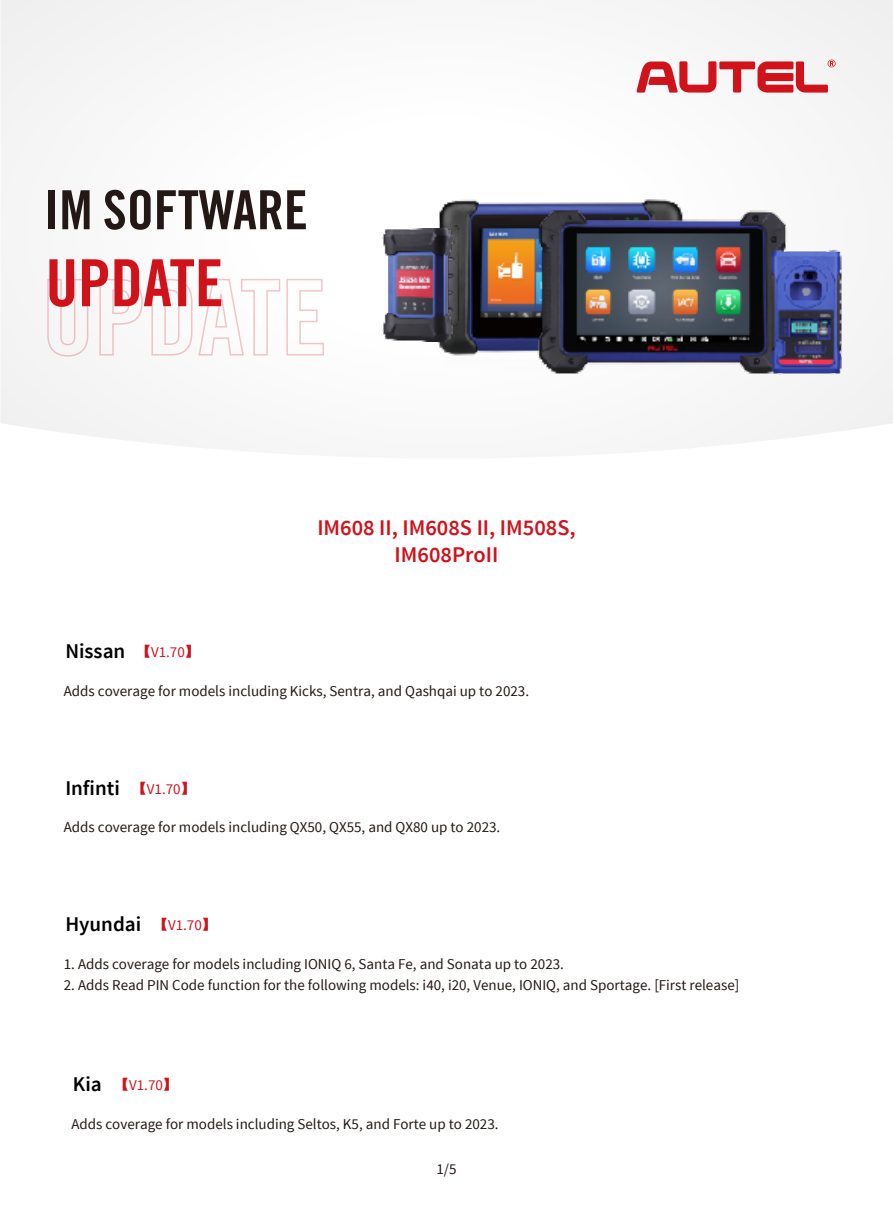
<style>
.page{position:relative;width:893px;height:1212px;background:#fff}
.page>*{position:absolute;margin:0;border:0;box-sizing:border-box;transform-origin:0 0}
.t1{font:64.95px "Trade Gothic LT Std Bd Cn 20";color:#d0121b}
.t2{font:54px "Trade Gothic LT Std Bd Cn 20";color:#231815}
.t3{font:600 22.35px/26.8px "Source Sans Pro";color:#d0121b;text-align:center}
.t4{font:600 21px "Source Sans Pro";color:#000}
.t5{font:15px "Source Sans Pro";color:#231815}
.t6{font:15px "Source Sans Pro";color:#d0121b}
.s1{font-family:"Adobe Song Std";font-weight:300;font-size:15px;color:#d0121b}
.s2{font-weight:400;font-size:15px;color:#d0121b}
.s3{font-weight:600;font-size:21px;color:#000}
.s4{font-family:"Adobe Song Std";font-weight:300}
</style>
<div class="page">
<svg style="left:1px;top:0;width:892px;height:448px"></svg>
<svg style="left:636px;top:60px;width:200px;height:33px"></svg>
<svg style="left:47px;top:279px;width:42px;height:78px"></svg>
<svg style="left:99px;top:279px;width:44px;height:77px"></svg>
<svg style="left:151px;top:279px;width:138px;height:77px"></svg>
<img style="left:289px;top:127px;width:473px;height:315px">
<img style="left:380px;top:228px;width:72px;height:113px">
<img style="left:536px;top:200px;width:309px;height:183px">
<h2 class="t2" style="left:44px;top:177px;width:265px">IM SOFTWARE</h2>
<h1 class="t1" style="left:46px;top:244px;width:180px">UPDATE</h1>
<h3 class="t3" style="left:317px;top:515px;width:260px">IM608 II, IM608S II, IM508S,<br>IM608ProII</h3>
<h3 class="t4" style="left:65px;top:638px;width:136px">Nissan <span class="s1">【</span><span class="s2">V1.70</span><span class="s1">】</span></h3>
<p class="t5" style="left:64px;top:682px;width:467px">Adds coverage for models including Kicks, Sentra, and Qashqai up to 2023.</p>
<h3 class="t4" style="left:65px;top:774px;width:132px">Infinti <span class="s1">【</span><span class="s2">V1.70</span><span class="s1">】</span></h3>
<p class="t5" style="left:64px;top:818px;width:438px">Adds coverage for models including QX50, QX55, and QX80 up to 2023.</p>
<h3 class="t4" style="left:65px;top:910px;width:153px">Hyundai <span class="s1">【</span><span class="s2">V1.70</span><span class="s1">】</span></h3>
<p class="t5" style="left:64px;top:954px;width:502px">1. Adds coverage for models including IONIQ 6, Santa Fe, and Sonata up to 2023.</p>
<p class="t5" style="left:64px;top:975px;width:677px">2. Adds Read PIN Code function for the following models: i40, i20, Venue, IONIQ, and Sportage. [First release]</p>
<p class="t6" style="left:73px;top:1076px;width:107px"><span class="s3">Kia</span> <span class="s4">【</span>V1.70<span class="s4">】</span></p>
<p class="t5" style="left:71px;top:1114px;width:429px">Adds coverage for models including Seltos, K5, and Forte up to 2023.</p>
<p class="t5" style="left:436px;top:1159px;width:22px">1/5</p>
</div>
